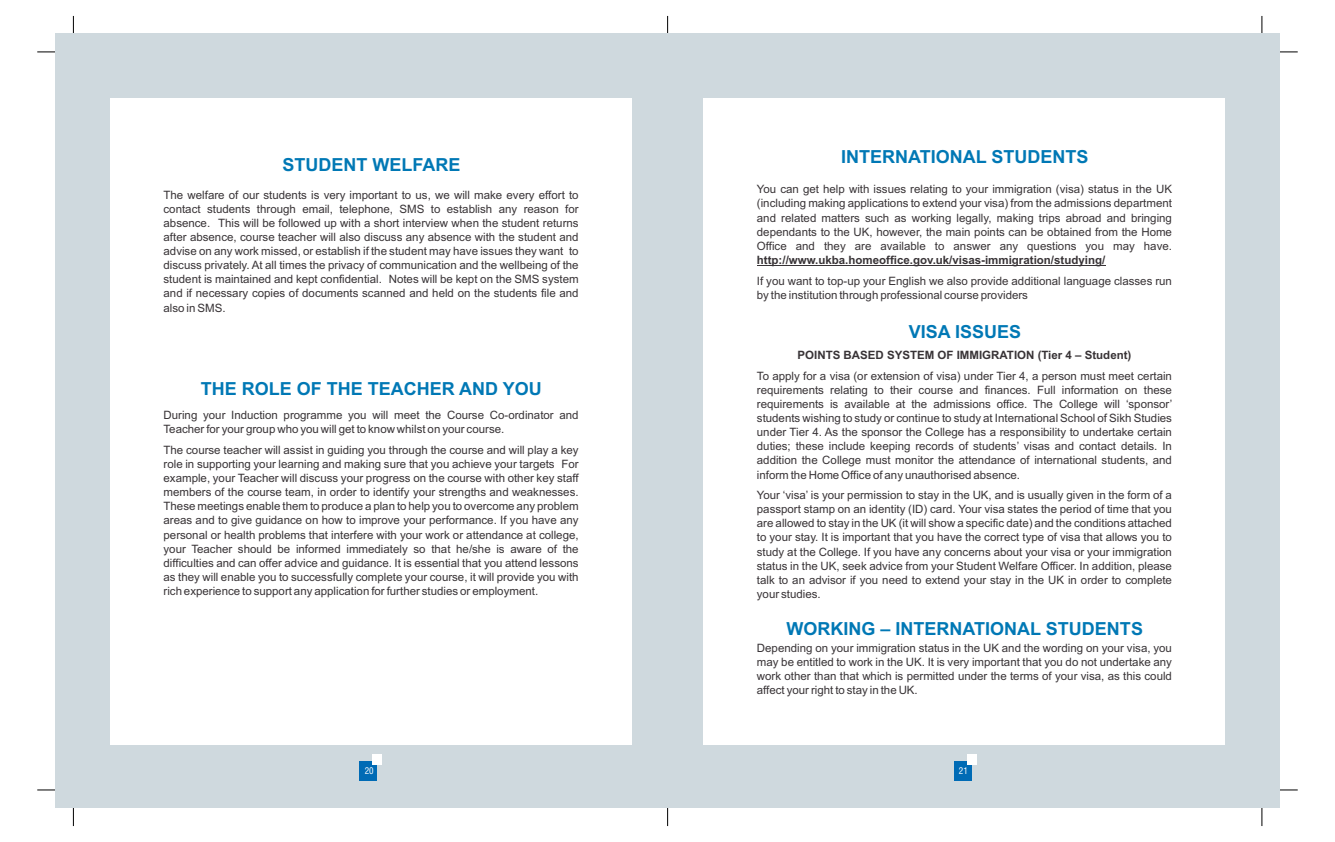
<style>
.page{position:relative;width:1335px;height:842px;background:#fff}
.page>*{position:absolute;margin:0;border:0;box-sizing:border-box;transform-origin:0 0}
.t1{font:700 18px "Arial";color:#0078b5}
.t2{font:11.5px/14.1px "Arial";color:#383336;text-align:justify}
.t3{font:700 11.5px "Arial";color:#383336}
.t4{font:condensed 9px "Swiss 721 BT";color:#fff}
</style>
<div class="page">
<hr style="left:667px;top:16px;width:1px;height:810px;background:#000">
<hr style="left:73px;top:16px;width:1px;height:810px;background:#000">
<hr style="left:37px;top:52px;width:1260px;height:1px;background:#000">
<hr style="left:37px;top:790px;width:1260px;height:1px;background:#000">
<hr style="left:1261px;top:16px;width:1px;height:810px;background:#000">
<div style="left:55px;top:34px;width:1224px;height:774px;background:#cfd9de"></div>
<div style="left:360px;top:761px;width:17px;height:19px;background:#006bb5"></div>
<div style="left:373px;top:754px;width:9px;height:11px;background:#fff"></div>
<div style="left:110px;top:98px;width:522px;height:646px;background:#fff"></div>
<div style="left:703px;top:98px;width:522px;height:646px;background:#fff"></div>
<div style="left:954px;top:761px;width:17px;height:19px;background:#006bb5"></div>
<div style="left:967px;top:754px;width:9px;height:11px;background:#fff"></div>
<hr style="left:757px;top:265px;width:348px;height:1px;background:#383336">
<h1 class="t1" style="left:282px;top:158px;width:179px">STUDENT WELFARE</h1>
<p class="t2" style="left:163px;top:188px;width:416px">The welfare of our students is very important to us, we will make every effort to contact students through email, telephone, SMS to establish any reason for absence. This will be followed up with a short interview when the student returns after absence, course teacher will also discuss any absence with the student and advise on any work missed, or establish if the student may have issues they want to discuss privately. At all times the privacy of communication and the wellbeing of the student is maintained and kept confidential. Notes will be kept on the SMS system and if necessary copies of documents scanned and held on the students file and also in SMS.</p>
<h1 class="t1" style="left:201px;top:382px;width:343px">THE ROLE OF THE TEACHER AND YOU</h1>
<p class="t2" style="left:164px;top:409px;width:416px">During your Induction programme you will meet the Course Co-ordinator and<br>Teacher for your group who you will get to know whilst on your course.</p>
<p class="t2" style="left:163px;top:444px;width:416px">The course teacher will assist in guiding you through the course and will play a key role in supporting your learning and making sure that you achieve your targets For example, your Teacher will discuss your progress on the course with other key staff members of the course team, in order to identify your strengths and weaknesses.<br>These meetings enable them to produce a plan to help you to overcome any problem areas and to give guidance on how to improve your performance. If you have any personal or health problems that interfere with your work or attendance at college, your Teacher should be informed immediately so that he/she is aware of the difficulties and can offer advice and guidance. It is essential that you attend lessons as they will enable you to successfully complete your course, it will provide you with rich experience to support any application for further studies or employment.</p>
<p class="t4" style="left:365px;top:767px;width:10px">20</p>
<h1 class="t1" style="left:841px;top:150px;width:249px">INTERNATIONAL STUDENTS</h1>
<p class="t2" style="left:757px;top:183px;width:416px">You can get help with issues relating to your immigration (visa) status in the UK (including making applications to extend your visa) from the admissions department and related matters such as working legally, making trips abroad and bringing dependants to the UK, however, the main points can be obtained from the Home Office and they are available to answer any questions you may have.</p>
<p class="t3" style="left:757px;top:256px;width:350px">http://www.ukba.homeoffice.gov.uk/visas-immigration/studying/</p>
<p class="t2" style="left:757px;top:275px;width:416px">If you want to top-up your English we also provide additional language classes run by the institution through professional course providers</p>
<h1 class="t1" style="left:908px;top:325px;width:114px">VISA ISSUES</h1>
<p class="t3" style="left:797px;top:351px;width:335px">POINTS BASED SYSTEM OF IMMIGRATION (Tier 4 – Student)</p>
<p class="t2" style="left:757px;top:370px;width:417px">To apply for a visa (or extension of visa) under Tier 4, a person must meet certain requirements relating to their course and finances. Full information on these requirements is available at the admissions office. The College will ‘sponsor’ students wishing to study or continue to study at International School of Sikh Studies under Tier 4. As the sponsor the College has a responsibility to undertake certain duties; these include keeping records of students’ visas and contact details. In addition the College must monitor the attendance of international students, and inform the Home Office of any unauthorised absence.</p>
<p class="t2" style="left:757px;top:489px;width:416px">Your ‘visa’ is your permission to stay in the UK, and is usually given in the form of a passport stamp on an identity (ID) card. Your visa states the period of time that you are allowed to stay in the UK (it will show a specific date) and the conditions attached to your stay. It is important that you have the correct type of visa that allows you to study at the College. If you have any concerns about your visa or your immigration status in the UK, seek advice from your Student Welfare Officer. In addition, please talk to an advisor if you need to extend your stay in the UK in order to complete your studies.</p>
<h1 class="t1" style="left:786px;top:621px;width:358px">WORKING – INTERNATIONAL STUDENTS</h1>
<p class="t2" style="left:757px;top:642px;width:416px">Depending on your immigration status in the UK and the wording on your visa, you may be entitled to work in the UK. It is very important that you do not undertake any work other than that which is permitted under the terms of your visa, as this could affect your right to stay in the UK.</p>
<p class="t4" style="left:959px;top:767px;width:10px">21</p>
</div>
